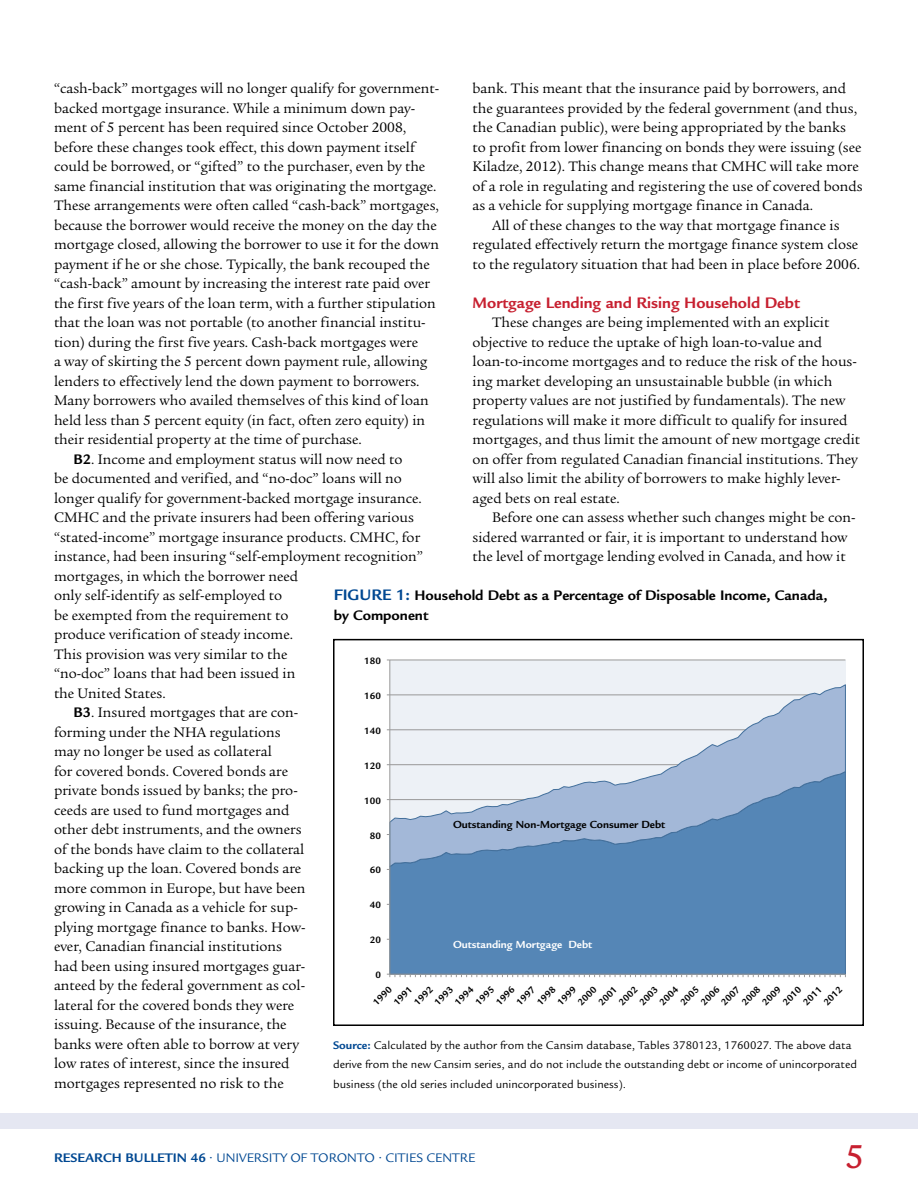
<style>
.page{position:relative;width:918px;height:1188px;background:#fff}
.page>*{position:absolute;margin:0;border:0;box-sizing:border-box;transform-origin:0 0}
.t1{font:500 36px "Legacy Sans";color:#c72030}
.subhead{font:700 16.5px "Legacy Sans";color:#c72030}
.copy1_indent{font:15px/19.5px "Legacy Serif";color:#000}
.table_caption{font:700 15px/19.5px "Legacy Sans";color:#000}
.t2{font:13.5px "Legacy Sans";color:#004892}
.copy1_indent-2{font:12px/19.5px "Legacy Sans";color:#000}
.t3{font:700 11.1px "Legacy Sans";color:#000}
.t4{font:700 11.1px "Legacy Sans";color:#fff}
.t5{font:700 10.05px "Legacy Sans";color:#000}
.s1{font-family:"Legacy Sans";font-weight:700}
.s2{font-size:16.5px;color:#004892}
.s3{font-weight:700;color:#004892}
.s4{font-weight:700}
</style>
<div class="page">
<div style="left:0;top:1113px;width:918px;height:16px;background:#e5e7f2"></div>
<div style="left:390px;top:660px;width:455px;height:314px;background:#edf1f6"></div>
<hr style="left:390px;top:660px;width:455px;height:1px;background:#989898">
<div style="left:391px;top:868px;width:454px;height:106px;background:#5586b6"></div>
<svg style="left:391px;top:684px;width:454px;height:184px"></svg>
<hr style="left:390px;top:660px;width:1px;height:314px;background:#989898">
<svg style="left:387px;top:974px;width:459px;height:3px"></svg>
<div style="left:333px;top:639px;width:531px;height:387px;border:2px solid #000"></div>
<p class="copy1_indent" style="left:472px;top:79px;width:392px">bank. This meant that the insurance paid by borrowers, and the guarantees provided by the federal government (and thus, the Canadian public), were being appropriated by the banks to profit from lower financing on bonds they were issuing (see Kiladze, 2012). This change means that CMHC will take more of a role in regulating and registering the use of covered bonds as a vehicle for supplying mortgage finance in Canada.</p>
<p class="copy1_indent" style="left:472px;top:215px;width:389px;text-align:center">All of these changes to the way that mortgage finance is regulated effectively return the mortgage finance system close to the regulatory situation that had been in place before 2006.</p>
<p class="subhead" style="left:472px;top:293px;width:329px">Mortgage Lending and Rising Household Debt</p>
<p class="copy1_indent" style="left:472px;top:313px;width:389px;text-indent:20px">These changes are being implemented with an explicit objective to reduce the uptake of high loan-to-value and loan-to-income mortgages and to reduce the risk of the hous&shy;ing market developing an unsustainable bubble (in which property values are not justified by fundamentals). The new regulations will make it more difficult to qualify for insured mortgages, and thus limit the amount of new mortgage credit on offer from regulated Canadian financial institutions. They will also limit the ability of borrowers to make highly lever&shy;aged bets on real estate.</p>
<p class="copy1_indent" style="left:472px;top:508px;width:385px;text-indent:20px">Before one can assess whether such changes might be con&shy;sidered warranted or fair, it is important to understand how the level of mortgage lending evolved in Canada, and how it</p>
<p class="copy1_indent" style="left:54px;top:79px;width:387px">“cash-back” mortgages will no longer qualify for government&shy;backed mortgage insurance. While a minimum down pay&shy;ment of 5 percent has been required since October 2008, before these changes took effect, this down payment itself could be borrowed, or “gifted” to the purchaser, even by the same financial institution that was originating the mortgage.<br>These arrangements were often called “cash-back” mortgages, because the borrower would receive the money on the day the mortgage closed, allowing the borrower to use it for the down payment if he or she chose. Typically, the bank recouped the “cash-back” amount by increasing the interest rate paid over the first five years of the loan term, with a further stipulation that the loan was not portable (to another financial institu&shy;tion) during the first five years. Cash-back mortgages were<br>a way of skirting the 5 percent down payment rule, allowing lenders to effectively lend the down payment to borrowers.<br>Many borrowers who availed themselves of this kind of loan held less than 5 percent equity (in fact, often zero equity) in their residential property at the time of purchase.</p>
<p class="copy1_indent" style="left:54px;top:449px;width:370px;text-indent:20px"><span class="s1">B2</span>. Income and employment status will now need to<br>be documented and verified, and “no-doc” loans will no longer qualify for government-backed mortgage insurance.<br>CMHC and the private insurers had been offering various “stated-income” mortgage insurance products. CMHC, for instance, had been insuring “self-employment recognition” mortgages, in which the borrower need<br>only self-identify as self-employed to<br>be exempted from the requirement to<br>produce verification of steady income.<br>This provision was very similar to the<br>“no-doc” loans that had been issued in<br>the United States.</p>
<p class="copy1_indent" style="left:54px;top:703px;width:253px;text-indent:20px"><span class="s1">B3</span>. Insured mortgages that are con&shy;forming under the NHA regulations may no longer be used as collateral<br>for covered bonds. Covered bonds are private bonds issued by banks; the pro&shy;ceeds are used to fund mortgages and other debt instruments, and the owners of the bonds have claim to the collateral backing up the loan. Covered bonds are more common in Europe, but have been growing in Canada as a vehicle for sup&shy;plying mortgage finance to banks. How&shy;ever, Canadian financial institutions had been using insured mortgages guar&shy;anteed by the federal government as col&shy;lateral for the covered bonds they were issuing. Because of the insurance, the banks were often able to borrow at very low rates of interest, since the insured mortgages represented no risk to the</p>
<p class="table_caption" style="left:334px;top:586px;width:495px"><span class="s2">FIGURE 1:</span> Household Debt as a Percentage of Disposable Income, Canada, by Component</p>
<p class="t5" style="left:364px;top:655px;width:18px">180</p>
<p class="t5" style="left:364px;top:690px;width:18px">160</p>
<p class="t5" style="left:364px;top:725px;width:18px">140</p>
<p class="t5" style="left:364px;top:760px;width:18px">120</p>
<p class="t5" style="left:364px;top:795px;width:18px">100</p>
<p class="t3" style="left:453px;top:818px;width:214px">Outstanding Non-Mortgage Consumer Debt</p>
<p class="t5" style="left:370px;top:830px;width:13px">80</p>
<p class="t5" style="left:370px;top:865px;width:13px">60</p>
<p class="t5" style="left:370px;top:899px;width:13px">40</p>
<p class="t5" style="left:370px;top:934px;width:13px">20</p>
<p class="t4" style="left:453px;top:938px;width:141px">Outstanding Mortgage Debt</p>
<p class="t5" style="left:375px;top:969px;width:7px">0</p>
<p class="t5" style="left:371px;top:1000px;width:24px;rotate:-45deg">1990</p>
<p class="t5" style="left:391px;top:1000px;width:24px;rotate:-45deg">1991</p>
<p class="t5" style="left:411px;top:1000px;width:24px;rotate:-45deg">1992</p>
<p class="t5" style="left:432px;top:1000px;width:24px;rotate:-45deg">1993</p>
<p class="t5" style="left:452px;top:1000px;width:24px;rotate:-45deg">1994</p>
<p class="t5" style="left:473px;top:1000px;width:24px;rotate:-45deg">1995</p>
<p class="t5" style="left:493px;top:1000px;width:24px;rotate:-45deg">1996</p>
<p class="t5" style="left:514px;top:1000px;width:24px;rotate:-45deg">1997</p>
<p class="t5" style="left:534px;top:1000px;width:24px;rotate:-45deg">1998</p>
<p class="t5" style="left:555px;top:1000px;width:24px;rotate:-45deg">1999</p>
<p class="t5" style="left:575px;top:1000px;width:24px;rotate:-45deg">2000</p>
<p class="t5" style="left:596px;top:1000px;width:24px;rotate:-45deg">2001</p>
<p class="t5" style="left:616px;top:1000px;width:24px;rotate:-45deg">2002</p>
<p class="t5" style="left:637px;top:1000px;width:24px;rotate:-45deg">2003</p>
<p class="t5" style="left:657px;top:1000px;width:24px;rotate:-45deg">2004</p>
<p class="t5" style="left:678px;top:1000px;width:24px;rotate:-45deg">2005</p>
<p class="t5" style="left:698px;top:1000px;width:24px;rotate:-45deg">2006</p>
<p class="t5" style="left:719px;top:1000px;width:24px;rotate:-45deg">2007</p>
<p class="t5" style="left:739px;top:1000px;width:24px;rotate:-45deg">2008</p>
<p class="t5" style="left:760px;top:1000px;width:24px;rotate:-45deg">2009</p>
<p class="t5" style="left:780px;top:1000px;width:24px;rotate:-45deg">2010</p>
<p class="t5" style="left:801px;top:1000px;width:24px;rotate:-45deg">2011</p>
<p class="t5" style="left:821px;top:1000px;width:24px;rotate:-45deg">2012</p>
<p class="copy1_indent-2" style="left:333px;top:1035px;width:526px"><span class="s3">Source:</span> Calculated by the author from the Cansim database, Tables 3780123, 1760027. The above data derive from the new Cansim series, and do not include the outstanding debt or income of unincorporated business (the old series included unincorporated business).</p>
<p class="t2" style="left:54px;top:1150px;width:423px"><span class="s4">RESEARCH BULLETIN 46</span> • UNIVERSITY OF TORONTO • CITIES CENTRE</p>
<h1 class="t1" style="left:844px;top:1136px;width:21px">5</h1>
</div>
